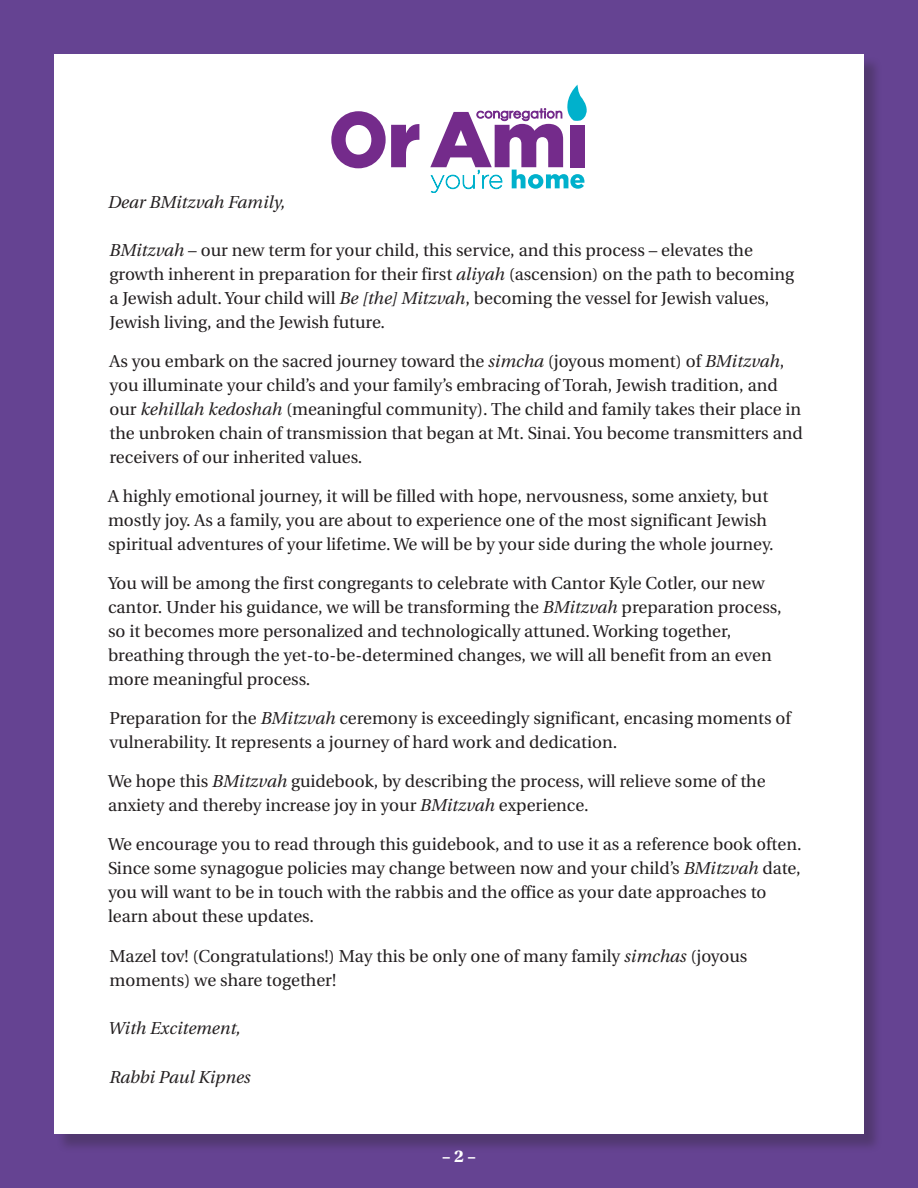
<style>
.page{position:relative;width:918px;height:1188px;background:#654392}
.page>*{position:absolute;margin:0;border:0;box-sizing:border-box;transform-origin:0 0}
.t1{font:700 18px "Utopia Std";color:#fff}
.t2{font:17.25px/24px "Utopia";color:#231f20}
.t3{font:italic 17.25px "Utopia";color:#231f20}
.s1{font-style:italic}
</style>
<div class="page">
<div style="left:56px;top:56px;width:827px;height:1097px;background:#231f20;opacity:.3"></div>
<div style="left:54px;top:54px;width:810px;height:1080px;background:#fff"></div>
<svg style="left:331px;top:111px;width:88px;height:57px"></svg>
<svg style="left:430px;top:85px;width:157px;height:108px"></svg>
<p class="t3" style="left:108px;top:192px;width:179px">Dear BMitzvah Family,</p>
<p class="t2" style="left:110px;top:238px;width:686px"><span class="s1">BMitzvah</span> – our new term for your child, this service, and this process – elevates the growth inherent in preparation for their first <span class="s1">aliyah</span> (ascension) on the path to becoming a Jewish adult. Your child will <span class="s1">Be [the] Mitzvah</span>, becoming the vessel for Jewish values, Jewish living, and the Jewish future.</p>
<p class="t2" style="left:110px;top:349px;width:695px">As you embark on the sacred journey toward the <span class="s1">simcha</span> (joyous moment) of <span class="s1">BMitzvah</span>, you illuminate your child’s and your family’s embracing of Torah, Jewish tradition, and our <span class="s1">kehillah kedoshah</span> (meaningful community). The child and family takes their place in the unbroken chain of transmission that began at Mt. Sinai. You become transmitters and receivers of our inherited values.</p>
<p class="t2" style="left:108px;top:484px;width:667px">A highly emotional journey, it will be filled with hope, nervousness, some anxiety, but mostly joy. As a family, you are about to experience one of the most significant Jewish spiritual adventures of your lifetime. We will be by your side during the whole journey.</p>
<p class="t2" style="left:108px;top:572px;width:675px">You will be among the first congregants to celebrate with Cantor Kyle Cotler, our new cantor. Under his guidance, we will be transforming the <span class="s1">BMitzvah</span> preparation process, so it becomes more personalized and technologically attuned. Working together, breathing through the yet-to-be-determined changes, we will all benefit from an even more meaningful process.</p>
<p class="t2" style="left:110px;top:707px;width:683px">Preparation for the <span class="s1">BMitzvah</span> ceremony is exceedingly significant, encasing moments of vulnerability. It represents a journey of hard work and dedication.</p>
<p class="t2" style="left:108px;top:770px;width:659px">We hope this <span class="s1">BMitzvah</span> guidebook, by describing the process, will relieve some of the anxiety and thereby increase joy in your <span class="s1">BMitzvah</span> experience.</p>
<p class="t2" style="left:108px;top:833px;width:695px">We encourage you to read through this guidebook, and to use it as a reference book often.<br>Since some synagogue policies may change between now and your child’s <span class="s1">BMitzvah</span> date, you will want to be in touch with the rabbis and the office as your date approaches to learn about these updates.</p>
<p class="t2" style="left:110px;top:944px;width:639px">Mazel tov! (Congratulations!) May this be only one of many family <span class="s1">simchas</span> (joyous moments) we share together!</p>
<p class="t3" style="left:108px;top:1018px;width:134px">With Excitement,</p>
<p class="t3" style="left:110px;top:1067px;width:142px">Rabbi Paul Kipnes</p>
<p class="t1" style="left:442px;top:1146px;width:35px">– 2 –</p>
</div>
